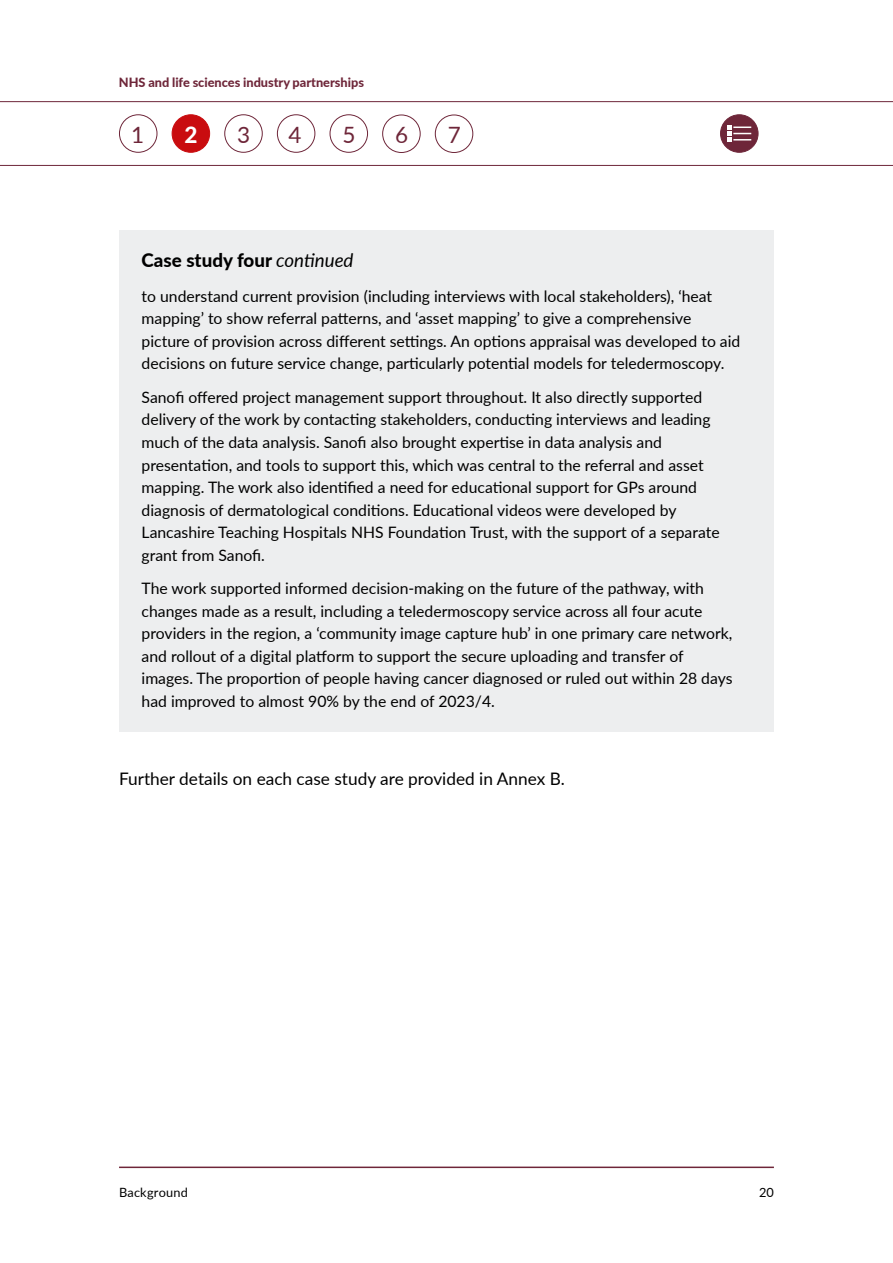
<style>
.page{position:relative;width:893px;height:1263px;background:#fff}
.page>*{position:absolute;margin:0;border:0;box-sizing:border-box;transform-origin:0 0}
.t1{font:22.5px "Lato";color:#6e2639}
.t2{font:800 22.5px "Lato";color:#fff}
.t3{font:800 18.75px "Lato";color:#000}
.t4{font:17.25px "Lato";color:#000}
.t5{font:15.75px/22.5px "Lato";color:#000}
.t6{font:800 12.75px "Lato";color:#6e2639}
.t7{font:12.75px "Lato";letter-spacing:.015em;color:#000}
.s1{font-weight:400;font-style:italic}
</style>
<div class="page">
<hr style="left:0;top:165px;width:893px;height:1px;background:#6e2639">
<hr style="left:0;top:101px;width:893px;height:1px;background:#6e2639">
<hr style="left:119px;top:1166px;width:655px;height:2px;background:#6e2639">
<div style="left:720px;top:115px;width:38px;height:37px;background:#6e2639;border-radius:50%"></div>
<div style="left:720px;top:114px;width:38px;height:39px;border:1px solid #6e2639;border-radius:50%"></div>
<svg style="left:727px;top:125px;width:24px;height:17px"></svg>
<div style="left:172px;top:115px;width:38px;height:37px;background:#c90c0f;border-radius:50%"></div>
<div style="left:172px;top:114px;width:38px;height:39px;border:1px solid #c90c0f;border-radius:50%"></div>
<div style="left:330px;top:114px;width:38px;height:39px;border:1px solid #6e2639;border-radius:50%"></div>
<div style="left:119px;top:114px;width:38px;height:39px;border:1px solid #6e2639;border-radius:50%"></div>
<div style="left:224px;top:114px;width:39px;height:39px;border:1px solid #6e2639;border-radius:50%"></div>
<div style="left:277px;top:114px;width:38px;height:39px;border:1px solid #6e2639;border-radius:50%"></div>
<div style="left:382px;top:115px;width:39px;height:38px;border:1px solid #6e2639;border-radius:50%"></div>
<div style="left:435px;top:115px;width:38px;height:38px;border:1px solid #6e2639;border-radius:50%"></div>
<div style="left:119px;top:230px;width:655px;height:501px;background:#edeeef"></div>
<p class="t6" style="left:119px;top:73px;width:247px">NHS and life sciences industry partnerships</p>
<h1 class="t1" style="left:131px;top:118px;width:15px">1</h1>
<h1 class="t2" style="left:185px;top:118px;width:15px">2</h1>
<h1 class="t1" style="left:237px;top:118px;width:15px">3</h1>
<h1 class="t1" style="left:288px;top:118px;width:15px">4</h1>
<h1 class="t1" style="left:343px;top:118px;width:15px">5</h1>
<h1 class="t1" style="left:395px;top:119px;width:15px">6</h1>
<h1 class="t1" style="left:448px;top:119px;width:15px">7</h1>
<p class="t3" style="left:142px;top:246px;width:213px">Case study four <span class="s1">continued</span></p>
<p class="t5" style="left:142px;top:284px;width:600px">to understand current provision (including interviews with local stakeholders), ‘heat mapping’ to show referral patterns, and ‘asset mapping’ to give a comprehensive picture of provision across different settings. An options appraisal was developed to aid decisions on future service change, particularly potential models for teledermoscopy.</p>
<p class="t5" style="left:142px;top:385px;width:580px">Sanofi offered project management support throughout. It also directly supported delivery of the work by contacting stakeholders, conducting interviews and leading much of the data analysis. Sanofi also brought expertise in data analysis and presentation, and tools to support this, which was central to the referral and asset mapping. The work also identified a need for educational support for GPs around diagnosis of dermatological conditions. Educational videos were developed by Lancashire Teaching Hospitals NHS Foundation Trust, with the support of a separate grant from Sanofi.</p>
<p class="t5" style="left:142px;top:577px;width:592px">The work supported informed decision-making on the future of the pathway, with changes made as a result, including a teledermoscopy service across all four acute providers in the region, a ‘community image capture hub’ in one primary care network, and rollout of a digital platform to support the secure uploading and transfer of images. The proportion of people having cancer diagnosed or ruled out within 28 days had improved to almost 90% by the end of 2023/4.</p>
<p class="t4" style="left:119px;top:766px;width:447px">Further details on each case study are provided in Annex B.</p>
<p class="t7" style="left:119px;top:1184px;width:70px">Background</p>
<p class="t7" style="left:759px;top:1184px;width:16px">20</p>
</div>
